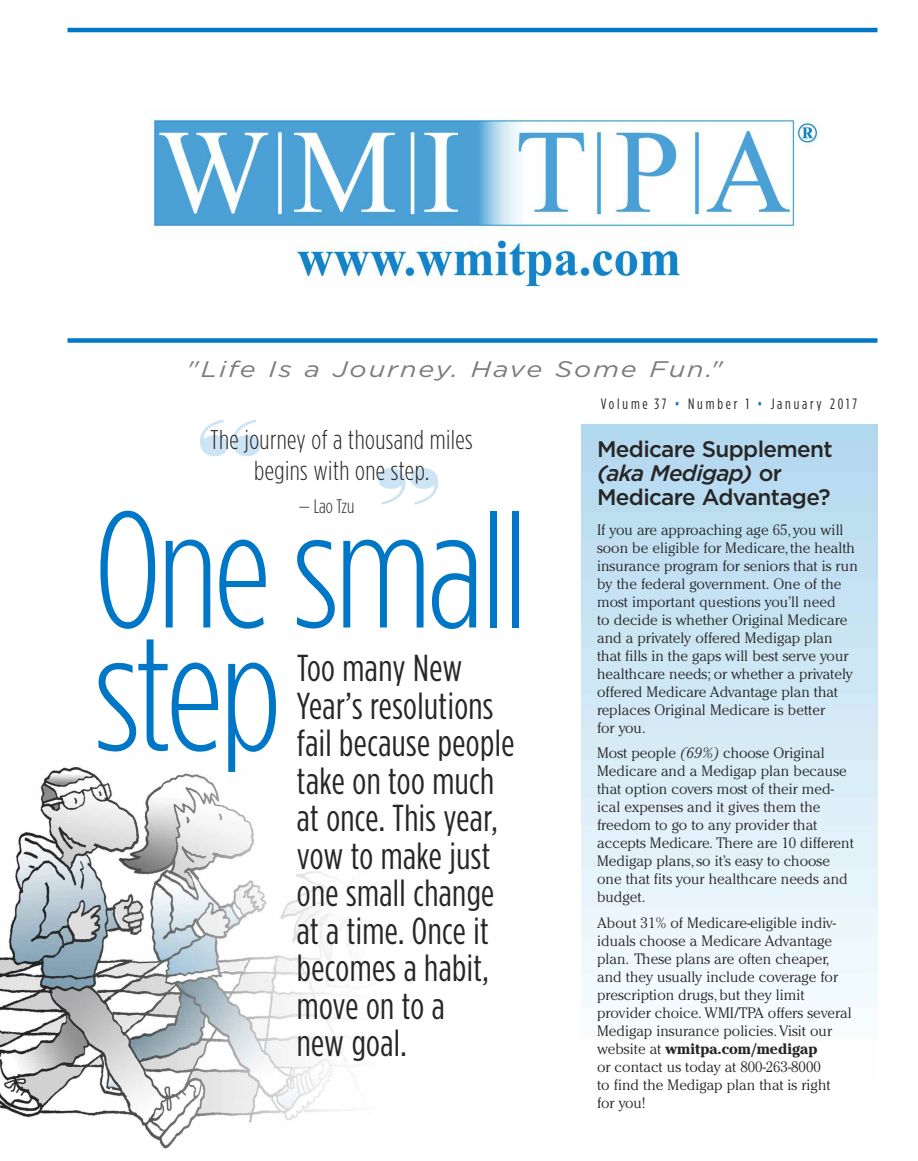
<style>
.page{position:relative;width:918px;height:1161px;background:#fff}
.page>*{position:absolute;margin:0;border:0;box-sizing:border-box;transform-origin:0 0}
.t1{font:300 165px/123px "Gotham Condensed";letter-spacing:-.025em;color:#0077c6}
.t2{font:90px "Bodoni Poster";color:#cce4f4}
.t3{font:37.5px/37.5px "Gotham Condensed";letter-spacing:.01em;color:#272526}
.t4{font:300 27px/31.5px "Gotham Condensed";letter-spacing:.015em;color:#272526;text-align:center}
.t5{font:500 22.5px/24px "Gotham";letter-spacing:-.03em;color:#272526}
.t6{font:italic 22.5px "Gotham";letter-spacing:.07em;color:#7d7c7d;scale:1.2 1}
.t7{font:300 19.5px "Gotham Condensed";color:#272526}
.t8{font:300 15px/18px "Cheltenham";color:#272526}
.t9{font:15px "Gotham Condensed";letter-spacing:.19em;color:#272526}
.s1{color:#0077c6}
.s2{font-style:italic}
.s3{font-weight:700}
</style>
<div class="page">
<img style="left:0;top:767px;width:358px;height:382px">
<div style="left:68px;top:338px;width:810px;height:5px;background:#0077c6"></div>
<hr style="left:68px;top:28px;width:810px;height:4px;background:#0077c6">
<img style="left:150px;top:118px;width:669px;height:169px">
<h3 class="t6" style="left:187px;top:361px;width:448px">"Life Is a Journey. Have Some Fun."</h3>
<h2 class="t2" style="left:198px;top:400px;width:66px">“</h2>
<h3 class="t4" style="left:211px;top:425px;width:264px">The journey of a thousand miles begins with one step.</h3>
<h3 class="t7" style="left:299px;top:499px;width:57px">— Lao Tzu</h3>
<h2 class="t2" style="left:376px;top:448px;width:66px">”</h2>
<h1 class="t1" style="left:94px;top:519px;width:436px">One small step</h1>
<h3 class="t3" style="left:297px;top:652px;width:219px">Too many New<br>Year’s resolutions fail because people take on too much at once. This year, vow to make just one small change at a time. Once it becomes a habit, move on to a<br>new goal.</h3>
<p class="t9" style="left:601px;top:399px;width:258px">Volume 37 <span class="s1">•</span> Number 1 <span class="s1">•</span> January 2017</p>
<h3 class="t5" style="left:597px;top:439px;width:237px">Medicare Supplement <span class="s2">(aka Medigap)</span> or<br>Medicare Advantage?</h3>
<p class="t8" style="left:597px;top:522px;width:262px">If you are approaching age 65, you will soon be eligible for Medicare,the health insurance program for seniors that is run by the federal government. One of the most important questions you’ll need<br>to decide is whether Original Medicare and a privately offered Medigap plan that fills in the gaps will best serve your healthcare needs; or whether a privately offered Medicare Advantage plan that replaces Original Medicare is better<br>for you.</p>
<p class="t8" style="left:597px;top:745px;width:258px">Most people <span class="s2">(69%)</span> choose Original Medicare and a Medigap plan because that option covers most of their med&shy;ical expenses and it gives them the freedom to go to any provider that accepts Medicare. There are 10 different Medigap plans,so it’s easy to choose one that fits your healthcare needs and budget.</p>
<p class="t8" style="left:597px;top:915px;width:256px">About 31% of Medicare-eligible indiv&shy;iduals choose a Medicare Advantage plan. These plans are often cheaper, and they usually include coverage for prescription drugs,but they limit provider choice. WMI/TPA offers several Medigap insurance policies.Visit our website at <span class="s3">wmitpa.com/medigap<br></span>or contact us today at 800-263-8000<br>to find the Medigap plan that is right for you!</p>
</div>
